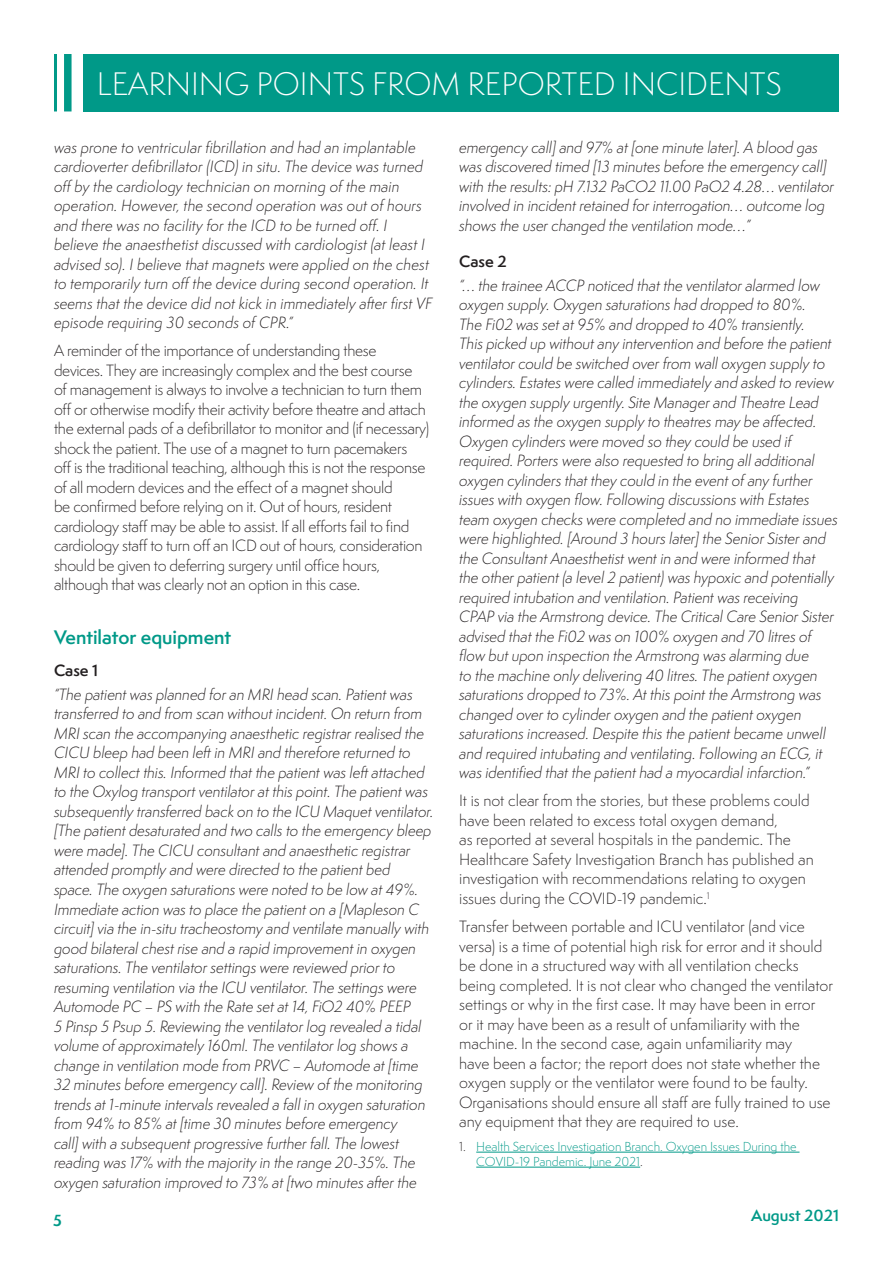
<style>
.page{position:relative;width:893px;height:1263px;background:#fff}
.page>*{position:absolute;margin:0;border:0;box-sizing:border-box;transform-origin:0 0}
.t1{font:300 30px "Semplicita Pro";color:#fff}
.t2{font:600 18px "Semplicita Pro";color:#098}
.t3{font:italic 300 15px/19.5px "Semplicita Pro";letter-spacing:-.01em;color:#231f20}
.t4{font:300 15px/19.5px "Semplicita Pro";letter-spacing:-.01em;color:#231f20}
.t5{font:600 15px "Semplicita Pro";color:#098}
.t6{font:600 15px "Semplicita Pro";color:#231f20}
.t7{font:700 15px "Semplicita Pro";color:#098}
.t8{font:300 12px/15px "Semplicita Pro";color:#098}
.s1{color:#231f20}
</style>
<div class="page">
<div style="left:84px;top:54px;width:755px;height:57px;background:#098"></div>
<hr style="left:54px;top:54px;width:3px;height:57px;background:#098">
<div style="left:64px;top:54px;width:8px;height:57px;background:#098"></div>
<hr style="left:476px;top:1152px;width:323px;height:1px;background:#098">
<hr style="left:476px;top:1167px;width:164px;height:1px;background:#098">
<h1 class="t1" style="left:97px;top:64px;width:687px">LEARNING POINTS FROM REPORTED INCIDENTS</h1>
<p class="t3" style="left:54px;top:137px;width:380px">was prone to ventricular fibrillation and had an implantable cardioverter defibrillator (ICD) in situ. The device was turned off by the cardiology technician on morning of the main operation. However, the second operation was out of hours and there was no facility for the ICD to be turned off. I believe the anaesthetist discussed with cardiologist (at least I advised so). I believe that magnets were applied on the chest to temporarily turn off the device during second operation. It seems that the device did not kick in immediately after first VF episode requiring 30 seconds of CPR.”</p>
<p class="t4" style="left:54px;top:341px;width:377px">A reminder of the importance of understanding these devices. They are increasingly complex and the best course<br>of management is always to involve a technician to turn them off or otherwise modify their activity before theatre and attach the external pads of a defibrillator to monitor and (if necessary) shock the patient. The use of a magnet to turn pacemakers<br>off is the traditional teaching, although this is not the response of all modern devices and the effect of a magnet should<br>be confirmed before relying on it. Out of hours, resident cardiology staff may be able to assist. If all efforts fail to find cardiology staff to turn off an ICD out of hours, consideration should be given to deferring surgery until office hours, although that was clearly not an option in this case.</p>
<p class="t2" style="left:54px;top:624px;width:179px">Ventilator equipment</p>
<p class="t6" style="left:54px;top:660px;width:46px">Case 1</p>
<p class="t3" style="left:54px;top:685px;width:381px">“The patient was planned for an MRI head scan. Patient was transferred to and from scan without incident. On return from MRI scan the accompanying anaesthetic registrar realised the CICU bleep had been left in MRI and therefore returned to MRI to collect this. Informed that the patient was left attached to the Oxylog transport ventilator at this point. The patient was subsequently transferred back on to the ICU Maquet ventilator. [The patient desaturated and two calls to the emergency bleep were made]. The CICU consultant and anaesthetic registrar attended promptly and were directed to the patient bed<br>space. The oxygen saturations were noted to be low at 49%.<br>Immediate action was to place the patient on a [Mapleson C circuit] via the in-situ tracheostomy and ventilate manually with good bilateral chest rise and a rapid improvement in oxygen saturations. The ventilator settings were reviewed prior to resuming ventilation via the ICU ventilator. The settings were Automode PC – PS with the Rate set at 14, FiO2 40% PEEP<br>5 Pinsp 5 Psup 5. Reviewing the ventilator log revealed a tidal volume of approximately 160ml. The ventilator log shows a change in ventilation mode from PRVC – Automode at [time 32 minutes before emergency call]. Review of the monitoring trends at 1-minute intervals revealed a fall in oxygen saturation from 94% to 85% at [time 30 minutes before emergency<br>call] with a subsequent progressive further fall. The lowest reading was 17% with the majority in the range 20-35%. The oxygen saturation improved to 73% at [two minutes after the</p>
<p class="t7" style="left:53px;top:1209px;width:10px">5</p>
<p class="t3" style="left:459px;top:137px;width:376px">emergency call] and 97% at [one minute later]. A blood gas was discovered timed [13 minutes before the emergency call] with the results: pH 7.132 PaCO2 11.00 PaO2 4.28… ventilator involved in incident retained for interrogation… outcome log shows the user changed the ventilation mode…”</p>
<p class="t6" style="left:459px;top:251px;width:49px">Case 2</p>
<p class="t3" style="left:459px;top:276px;width:380px">“… the trainee ACCP noticed that the ventilator alarmed low oxygen supply. Oxygen saturations had dropped to 80%.<br>The Fi02 was set at 95% and dropped to 40% transiently.<br>This picked up without any intervention and before the patient ventilator could be switched over from wall oxygen supply to cylinders. Estates were called immediately and asked to review the oxygen supply urgently. Site Manager and Theatre Lead informed as the oxygen supply to theatres may be affected.<br>Oxygen cylinders were moved so they could be used if required. Porters were also requested to bring all additional oxygen cylinders that they could in the event of any further issues with oxygen flow. Following discussions with Estates team oxygen checks were completed and no immediate issues were highlighted. [Around 3 hours later] the Senior Sister and the Consultant Anaesthetist went in and were informed that the other patient (a level 2 patient) was hypoxic and potentially required intubation and ventilation. Patient was receiving<br>CPAP via the Armstrong device. The Critical Care Senior Sister advised that the Fi02 was on 100% oxygen and 70 litres of flow but upon inspection the Armstrong was alarming due<br>to the machine only delivering 40 litres. The patient oxygen saturations dropped to 73%. At this point the Armstrong was changed over to cylinder oxygen and the patient oxygen saturations increased. Despite this the patient became unwell and required intubating and ventilating. Following an ECG, it was identified that the patient had a myocardial infarction.”</p>
<p class="t4" style="left:459px;top:791px;width:356px">It is not clear from the stories, but these problems could have been related to excess total oxygen demand,<br>as reported at several hospitals in the pandemic. The Healthcare Safety Investigation Branch has published an investigation with recommendations relating to oxygen issues during the COVID-19 pandemic.<sup>1</sup></p>
<p class="t4" style="left:459px;top:917px;width:375px">Transfer between portable and ICU ventilator (and vice versa) is a time of potential high risk for error and it should be done in a structured way with all ventilation checks being completed. It is not clear who changed the ventilator settings or why in the first case. It may have been in error<br>or it may have been as a result of unfamiliarity with the machine. In the second case, again unfamiliarity may<br>have been a factor; the report does not state whether the oxygen supply or the ventilator were found to be faulty.<br>Organisations should ensure all staff are fully trained to use any equipment that they are required to use.</p>
<p class="t8" style="left:476px;top:1138px;width:322px;text-indent:-17px"><span class="s1">1.</span> Health Services Investigation Branch. Oxygen Issues During the<br>COVID-19 Pandemic. June 2021<span class="s1">.</span></p>
<p class="t5" style="left:751px;top:1205px;width:89px">August 2021</p>
</div>
